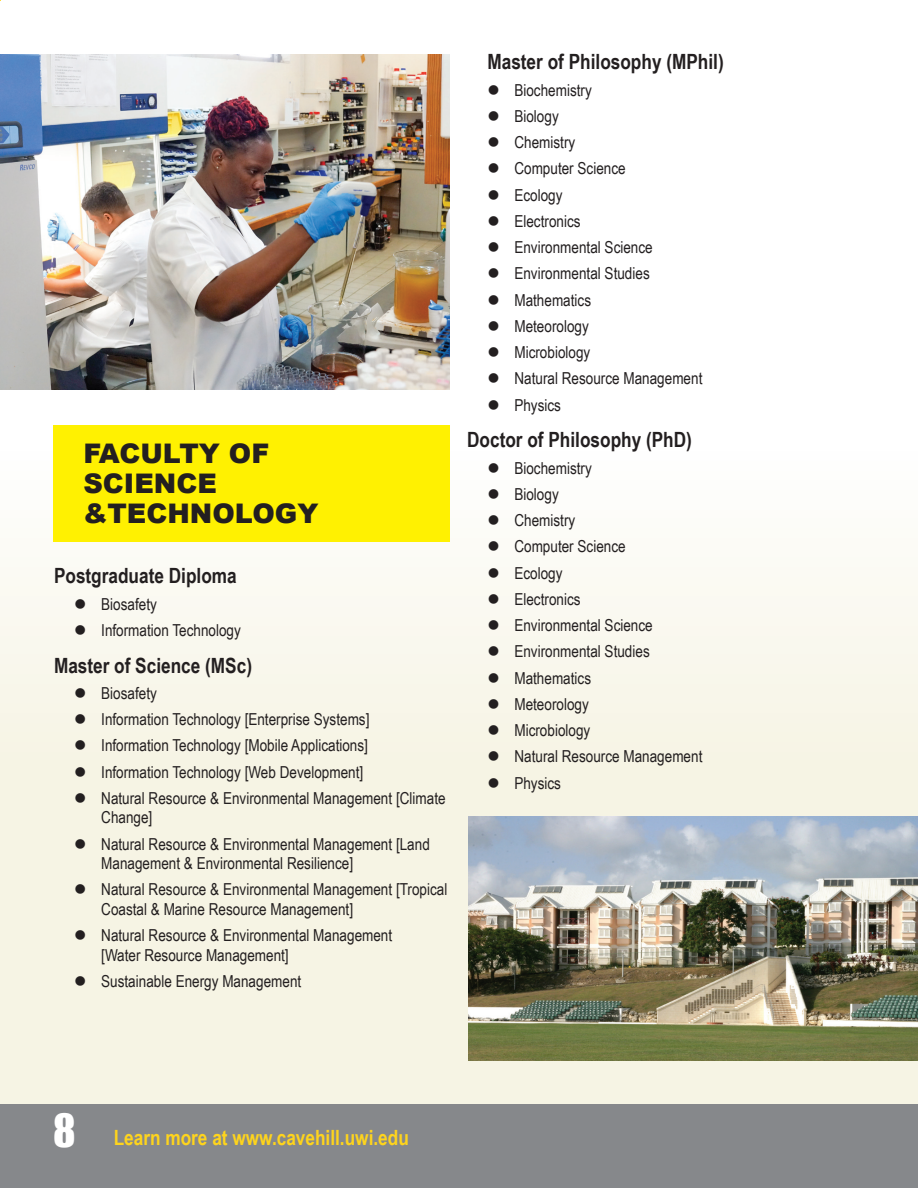
<style>
.page{position:relative;width:918px;height:1188px;background:#fff}
.page>*{position:absolute;margin:0;border:0;box-sizing:border-box;transform-origin:0 0}
.t1{font:900 27px/30px "Arial";color:#231f20}
.t2{font:700 21px "Arial Narrow";color:#231f20}
.t3{font:700 21px "Arial Narrow";color:#fed41d}
.t4{font:16.5px/19.5px "Arial Narrow";color:#231f20}
.s1{font-family:"Impact";font-weight:400;font-size:42px;color:#fff}
</style>
<div class="page">
<div style="left:0;top:0;width:918px;height:1114px;background:linear-gradient(to bottom,#fff,#f4f2df)"></div>
<div style="left:0;top:1104px;width:918px;height:84px;background:#86888b"></div>
<img style="left:0;top:54px;width:450px;height:336px">
<div style="left:53px;top:426px;width:397px;height:116px;background:#fff101"></div>
<img style="left:468px;top:816px;width:450px;height:245px">
<svg style="left:76px;top:599px;width:9px;height:9px"></svg>
<svg style="left:76px;top:625px;width:9px;height:10px"></svg>
<svg style="left:76px;top:688px;width:9px;height:10px"></svg>
<svg style="left:76px;top:714px;width:9px;height:10px"></svg>
<svg style="left:76px;top:740px;width:9px;height:10px"></svg>
<svg style="left:76px;top:767px;width:9px;height:9px"></svg>
<svg style="left:76px;top:793px;width:9px;height:10px"></svg>
<svg style="left:76px;top:839px;width:9px;height:9px"></svg>
<svg style="left:76px;top:884px;width:9px;height:10px"></svg>
<svg style="left:76px;top:930px;width:9px;height:10px"></svg>
<svg style="left:76px;top:976px;width:9px;height:10px"></svg>
<svg style="left:489px;top:85px;width:9px;height:9px"></svg>
<svg style="left:489px;top:111px;width:9px;height:10px"></svg>
<svg style="left:489px;top:137px;width:9px;height:10px"></svg>
<svg style="left:489px;top:163px;width:9px;height:10px"></svg>
<svg style="left:489px;top:190px;width:9px;height:9px"></svg>
<svg style="left:489px;top:216px;width:9px;height:10px"></svg>
<svg style="left:489px;top:242px;width:9px;height:10px"></svg>
<svg style="left:489px;top:268px;width:9px;height:10px"></svg>
<svg style="left:489px;top:295px;width:9px;height:9px"></svg>
<svg style="left:489px;top:321px;width:9px;height:10px"></svg>
<svg style="left:489px;top:347px;width:9px;height:10px"></svg>
<svg style="left:489px;top:373px;width:9px;height:10px"></svg>
<svg style="left:489px;top:400px;width:9px;height:9px"></svg>
<svg style="left:489px;top:463px;width:9px;height:9px"></svg>
<svg style="left:489px;top:489px;width:9px;height:10px"></svg>
<svg style="left:489px;top:515px;width:9px;height:10px"></svg>
<svg style="left:489px;top:541px;width:9px;height:10px"></svg>
<svg style="left:489px;top:568px;width:9px;height:9px"></svg>
<svg style="left:489px;top:594px;width:9px;height:10px"></svg>
<svg style="left:489px;top:620px;width:9px;height:10px"></svg>
<svg style="left:489px;top:646px;width:9px;height:10px"></svg>
<svg style="left:489px;top:673px;width:9px;height:9px"></svg>
<svg style="left:489px;top:699px;width:9px;height:10px"></svg>
<svg style="left:489px;top:725px;width:9px;height:10px"></svg>
<svg style="left:489px;top:751px;width:9px;height:10px"></svg>
<svg style="left:489px;top:778px;width:9px;height:9px"></svg>
<p class="t1" style="left:83px;top:438px;width:188px">FACULTY OF</p>
<p class="t1" style="left:83px;top:468px;width:237px">SCIENCE &amp;TECHNOLOGY</p>
<p class="t2" style="left:54px;top:560px;width:184px">Postgraduate Diploma</p>
<p class="t4" style="left:101px;top:593px;width:57px">Biosafety</p>
<p class="t4" style="left:101px;top:620px;width:141px">Information Technology</p>
<p class="t2" style="left:54px;top:649px;width:200px">Master of Science (MSc)</p>
<p class="t4" style="left:101px;top:683px;width:57px">Biosafety</p>
<p class="t4" style="left:101px;top:709px;width:270px">Information Technology [Enterprise Systems]</p>
<p class="t4" style="left:101px;top:735px;width:268px">Information Technology [Mobile Applications]</p>
<p class="t4" style="left:101px;top:761px;width:264px">Information Technology [Web Development]</p>
<p class="t4" style="left:101px;top:788px;width:346px">Natural Resource &amp; Environmental Management [Climate<br>Change]</p>
<p class="t4" style="left:101px;top:833px;width:330px">Natural Resource &amp; Environmental Management [Land<br>Management &amp; Environmental Resilience]</p>
<p class="t4" style="left:101px;top:879px;width:348px">Natural Resource &amp; Environmental Management [Tropical<br>Coastal &amp; Marine Resource Management]</p>
<p class="t4" style="left:101px;top:925px;width:293px">Natural Resource &amp; Environmental Management [Water Resource Management]</p>
<p class="t4" style="left:101px;top:971px;width:202px">Sustainable Energy Management</p>
<p class="t2" style="left:487px;top:46px;width:238px">Master of Philosophy (MPhil)</p>
<p class="t4" style="left:514px;top:79px;width:79px">Biochemistry</p>
<p class="t4" style="left:514px;top:106px;width:46px">Biology</p>
<p class="t4" style="left:514px;top:132px;width:62px">Chemistry</p>
<p class="t4" style="left:514px;top:158px;width:113px">Computer Science</p>
<p class="t4" style="left:514px;top:184px;width:50px">Ecology</p>
<p class="t4" style="left:514px;top:211px;width:68px">Electronics</p>
<p class="t4" style="left:514px;top:237px;width:140px">Environmental Science</p>
<p class="t4" style="left:514px;top:263px;width:137px">Environmental Studies</p>
<p class="t4" style="left:514px;top:289px;width:78px">Mathematics</p>
<p class="t4" style="left:514px;top:316px;width:76px">Meteorology</p>
<p class="t4" style="left:514px;top:342px;width:77px">Microbiology</p>
<p class="t4" style="left:514px;top:368px;width:190px">Natural Resource Management</p>
<p class="t4" style="left:514px;top:394px;width:48px">Physics</p>
<p class="t2" style="left:467px;top:424px;width:226px">Doctor of Philosophy (PhD)</p>
<p class="t4" style="left:514px;top:457px;width:79px">Biochemistry</p>
<p class="t4" style="left:514px;top:484px;width:46px">Biology</p>
<p class="t4" style="left:514px;top:510px;width:62px">Chemistry</p>
<p class="t4" style="left:514px;top:536px;width:113px">Computer Science</p>
<p class="t4" style="left:514px;top:562px;width:50px">Ecology</p>
<p class="t4" style="left:514px;top:589px;width:68px">Electronics</p>
<p class="t4" style="left:514px;top:615px;width:140px">Environmental Science</p>
<p class="t4" style="left:514px;top:641px;width:137px">Environmental Studies</p>
<p class="t4" style="left:514px;top:667px;width:78px">Mathematics</p>
<p class="t4" style="left:514px;top:694px;width:76px">Meteorology</p>
<p class="t4" style="left:514px;top:720px;width:77px">Microbiology</p>
<p class="t4" style="left:514px;top:746px;width:190px">Natural Resource Management</p>
<p class="t4" style="left:514px;top:772px;width:48px">Physics</p>
<p class="t3" style="left:53px;top:1121px;width:357px"><span class="s1">8</span> Learn more at www.cavehill.uwi.edu</p>
</div>
